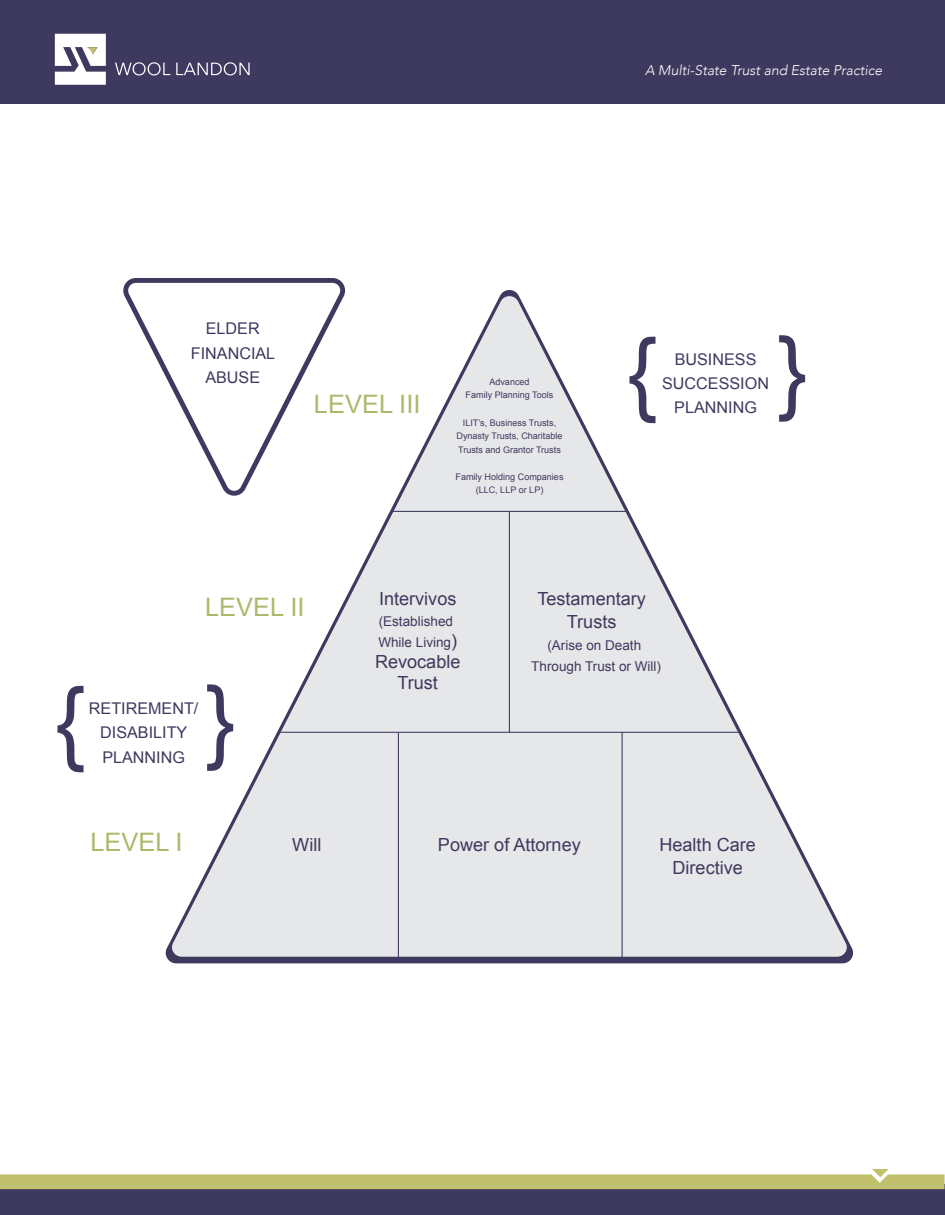
<style>
.page{position:relative;width:945px;height:1215px;background:#fff}
.page>*{position:absolute;margin:0;border:0;box-sizing:border-box;transform-origin:0 0}
.t1{font:92.1px "Arial";color:#3f3960}
.t2{font:25.5px "Arial";color:#aeb86b}
.t3{font:18.15px/22.6px "Arial";color:#3e395f;text-align:center}
.t4{font:16.2px/24.3px "Arial";color:#3f3960;text-align:center}
.t5{font:italic 300 13.95px "Avenir";color:#fff}
.t6{font:13.5px/21px "Arial";color:#3e395f}
.t7{font:9px/13.5px "Arial";color:#3e395f;text-align:center}
.s1{font-size:18.15px}
</style>
<div class="page">
<div style="left:0;top:0;width:945px;height:103px;background:#3e395f"></div>
<svg style="left:115px;top:62px;width:55px;height:13px"></svg>
<svg style="left:176px;top:62px;width:74px;height:13px"></svg>
<svg style="left:55px;top:34px;width:51px;height:51px"></svg>
<div style="left:0;top:1184px;width:945px;height:31px;background:#3e395f"></div>
<svg style="left:0;top:1169px;width:945px;height:20px"></svg>
<svg style="left:123px;top:278px;width:225px;height:224px"></svg>
<svg style="left:169px;top:292px;width:682px;height:667px"></svg>
<h3 class="t5" style="left:645px;top:61px;width:239px">A Multi-State Trust and Estate Practice</h3>
<h3 class="t4" style="left:191px;top:317px;width:86px">ELDER<br>FINANCIAL<br>ABUSE</h3>
<h2 class="t2" style="left:314px;top:387px;width:108px">LEVEL III</h2>
<p class="t7" style="left:466px;top:375px;width:89px">Advanced<br>Family Planning Tools</p>
<p class="t7" style="left:457px;top:416px;width:108px">ILIT’s, Business Trusts,<br>Dynasty Trusts, Charitable<br>Trusts and Grantor Trusts</p>
<p class="t7" style="left:456px;top:470px;width:110px">Family Holding Companies (LLC, LLP or LP)</p>
<h1 class="t1" style="left:627px;top:311px;width:32px">{</h1>
<h3 class="t4" style="left:662px;top:347px;width:108px">BUSINESS<br>SUCCESSION</h3>
<h3 class="t4" style="left:674px;top:396px;width:84px">PLANNING</h3>
<h1 class="t1" style="left:808px;top:447px;width:32px;rotate:-180deg">{</h1>
<h2 class="t2" style="left:205px;top:591px;width:101px">LEVEL II</h2>
<h1 class="t1" style="left:55px;top:660px;width:32px">{</h1>
<h1 class="t1" style="left:236px;top:796px;width:32px;rotate:-180deg">{</h1>
<h3 class="t4" style="left:89px;top:697px;width:111px">RETIREMENT/<br>DISABILITY<br>PLANNING</h3>
<h3 class="t3" style="left:379px;top:588px;width:79px">Intervivos</h3>
<h3 class="t6" style="left:378px;top:611px;width:80px">(Established<br>While Living<span class="s1">)</span></h3>
<h3 class="t3" style="left:375px;top:652px;width:87px;line-height:21px">Revocable<br>Trust</h3>
<h3 class="t3" style="left:537px;top:588px;width:110px">Testamentary<br>Trusts</h3>
<h3 class="t6" style="left:531px;top:635px;width:131px;text-align:center">(Arise on Death<br>Through Trust or Will)</h3>
<h2 class="t2" style="left:90px;top:825px;width:94px">LEVEL I</h2>
<h3 class="t3" style="left:292px;top:834px;width:31px">Will</h3>
<h3 class="t3" style="left:438px;top:834px;width:144px">Power of Attorney</h3>
<h3 class="t3" style="left:659px;top:834px;width:98px">Health Care<br>Directive</h3>
</div>
